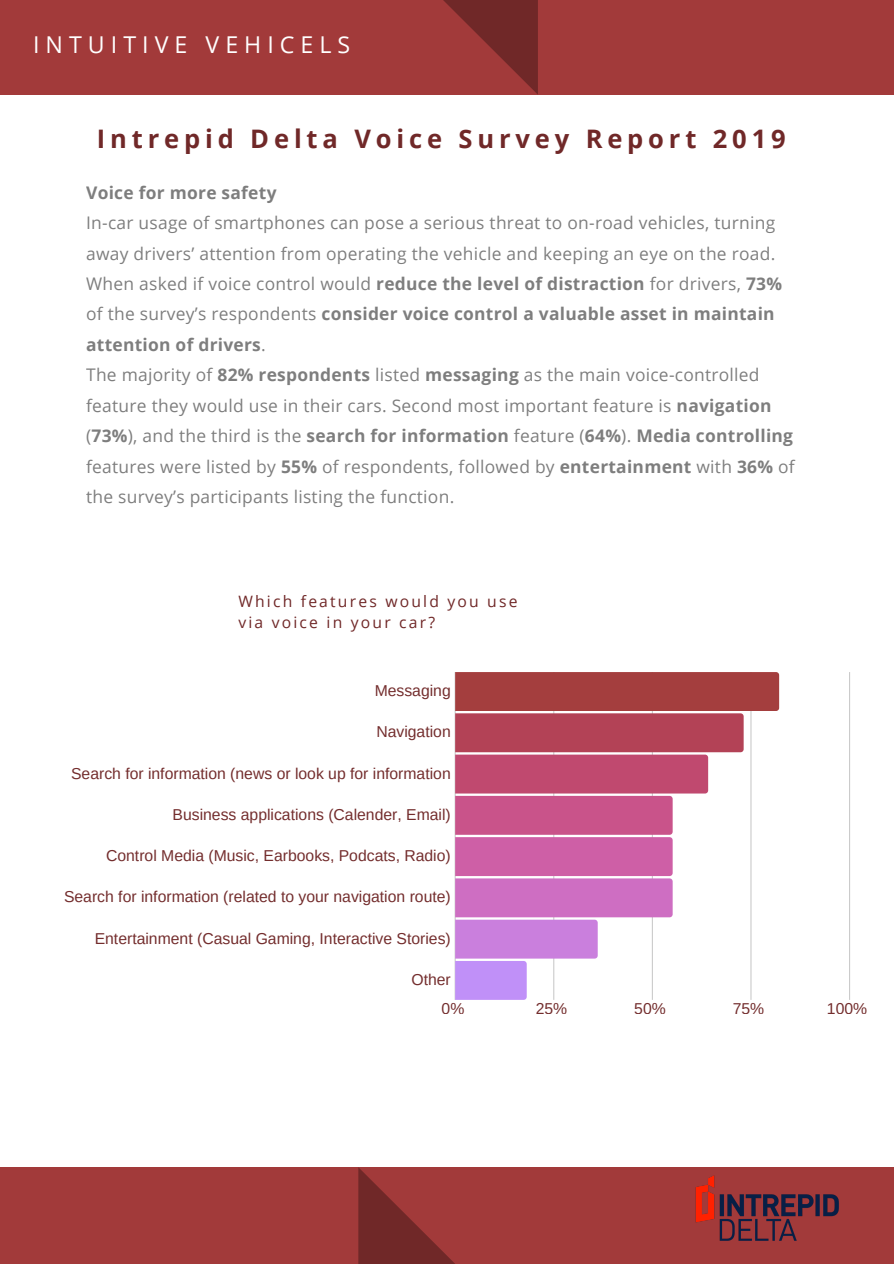
<style>
.page{position:relative;width:894px;height:1264px;background:#fff}
.page>*{position:absolute;margin:0;border:0;box-sizing:border-box;transform-origin:0 0}
.t1{font:700 25.5px "Open Sans";letter-spacing:.19em;color:#702828}
.t2{font:23.25px "Open Sans";letter-spacing:.26em;color:#fff}
.t3{font:17.4px/30.5px "Open Sans";letter-spacing:.015em;color:#000}
.t4{font:700 17.4px "Open Sans";letter-spacing:.015em;color:#000}
.t5{font:15.75px "Arimo";color:#702828}
.t6{font:15.75px/20.2px "Open Sans";letter-spacing:.14em;color:#702828}
.s1{font-weight:700}
</style>
<div class="page">
<div style="left:0;top:1166px;width:893px;height:97px;background:#a23a3a"></div>
<div style="left:0;top:0;width:893px;height:95px;background:#a23a3a"></div>
<svg style="left:358px;top:1167px;width:96px;height:96px"></svg>
<svg style="left:443px;top:0;width:94px;height:94px"></svg>
<img style="left:695px;top:1175px;width:144px;height:65px">
<hr style="left:454px;top:672px;width:1px;height:327px;background:#222">
<hr style="left:848px;top:672px;width:1px;height:327px;background:#222">
<svg style="left:455px;top:672px;width:324px;height:327px"></svg>
<h2 class="t2" style="left:33px;top:28px;width:318px">INTUITIVE VEHICELS</h2>
<h1 class="t1" style="left:97px;top:120px;width:690px">Intrepid Delta Voice Survey Report 2019</h1>
<p class="t4" style="left:86px;top:180px;width:192px">Voice for more safety</p>
<p class="t3" style="left:86px;top:207px;width:710px">In-car usage of smartphones can pose a serious threat to on-road vehicles, turning away drivers’ attention from operating the vehicle and keeping an eye on the road.<br>When asked if voice control would <span class="s1">reduce the level of distraction</span> for drivers, <span class="s1">73% </span>of the survey’s respondents <span class="s1">consider voice control a valuable asset in maintain attention of drivers</span>.<br>The majority of <span class="s1">82% respondents</span> listed <span class="s1">messaging</span> as the main voice-controlled feature they would use in their cars. Second most important feature is <span class="s1">navigation </span>(<span class="s1">73%</span>), and the third is the <span class="s1">search for information</span> feature (<span class="s1">64%</span>). <span class="s1">Media controlling </span>features were listed by <span class="s1">55%</span> of respondents, followed by <span class="s1">entertainment</span> with <span class="s1">36%</span> of the survey’s participants listing the function.</p>
<p class="t6" style="left:238px;top:591px;width:281px">Which features would you use via voice in your car?</p>
<p class="t5" style="left:374px;top:682px;width:78px">Messaging</p>
<p class="t5" style="left:376px;top:723px;width:76px">Navigation</p>
<p class="t5" style="left:71px;top:764px;width:381px">Search for information (news or look up for information</p>
<p class="t5" style="left:172px;top:805px;width:279px">Business applications (Calender, Email)</p>
<p class="t5" style="left:106px;top:847px;width:346px">Control Media (Music, Earbooks, Podcats, Radio)</p>
<p class="t5" style="left:64px;top:888px;width:388px">Search for information (related to your navigation route)</p>
<p class="t5" style="left:95px;top:929px;width:357px">Entertainment (Casual Gaming, Interactive Stories)</p>
<p class="t5" style="left:411px;top:970px;width:41px">Other</p>
<p class="t5" style="left:441px;top:999px;width:24px">0%</p>
<p class="t5" style="left:535px;top:999px;width:33px">25%</p>
<p class="t5" style="left:634px;top:999px;width:33px">50%</p>
<p class="t5" style="left:732px;top:999px;width:33px">75%</p>
<p class="t5" style="left:826px;top:999px;width:42px">100%</p>
</div>
